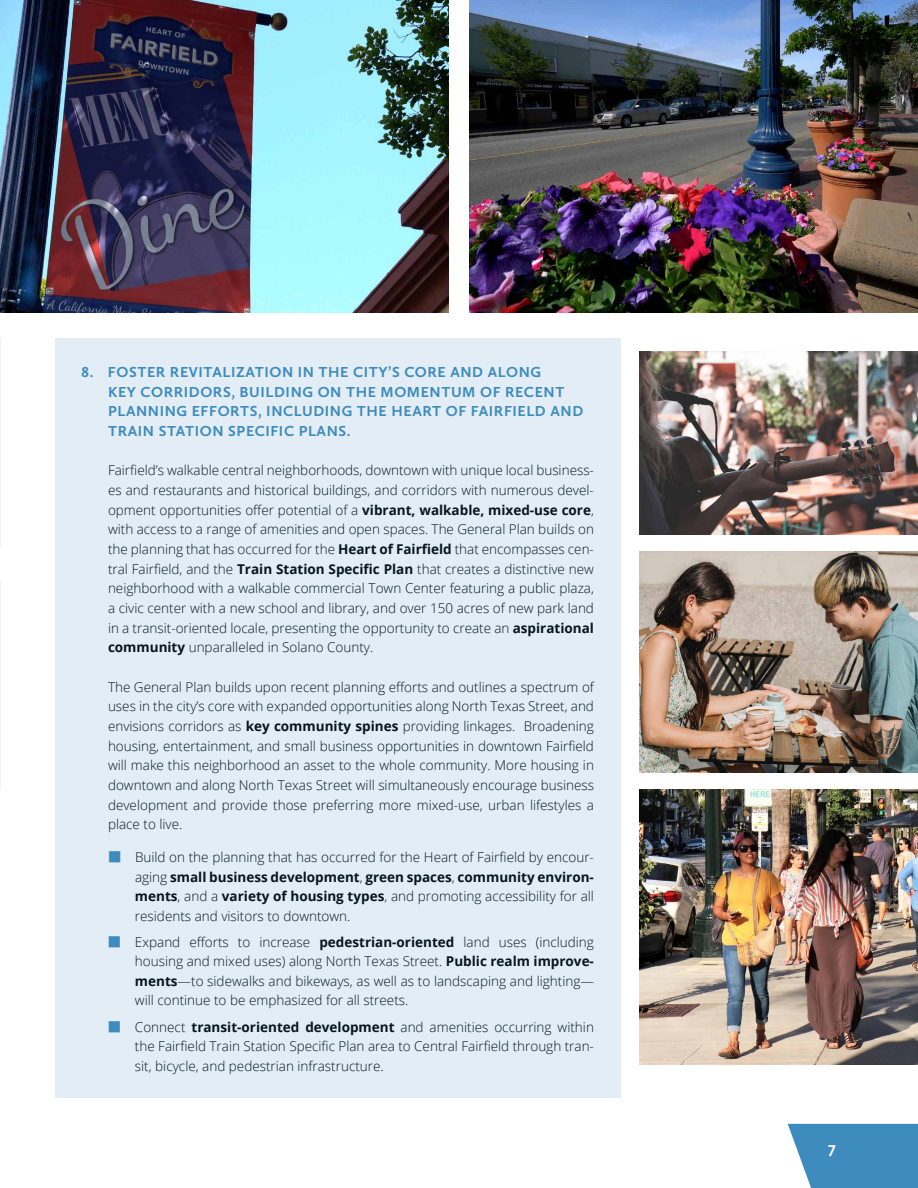
<style>
.page{position:relative;width:918px;height:1188px;background:#fff}
.page>*{position:absolute;margin:0;border:0;box-sizing:border-box;transform-origin:0 0}
.t1{font:700 16.5px "Calluna Sans";color:#fff}
.t2{font:700 15px/19.5px "Calluna Sans";letter-spacing:.04em;color:#3e8bbd}
.t3{font:300 13.5px/19.6px "Open Sans";color:#000;text-align:justify}
.s1{font-weight:700}
.s2{font-family:"Adobe Ming Std";color:#3e8bbd}
</style>
<div class="page">
<img style="left:0;top:338px;width:1px;height:210px">
<img style="left:0;top:580px;width:1px;height:210px">
<img style="left:470px;top:0;width:448px;height:312px">
<img style="left:0;top:0;width:448px;height:312px">
<img style="left:639px;top:790px;width:279px;height:275px">
<img style="left:639px;top:351px;width:279px;height:183px">
<img style="left:639px;top:552px;width:279px;height:220px">
<svg style="left:788px;top:1124px;width:130px;height:64px;background:#4f95c3"></svg>
<div style="left:55px;top:338px;width:565px;height:759px;background:#e2edf5"></div>
<p class="t2" style="left:108px;top:362px;width:477px;text-indent:-27px">8. FOSTER REVITALIZATION IN THE CITY’S CORE AND ALONG<br>KEY CORRIDORS, BUILDING ON THE MOMENTUM OF RECENT PLANNING EFFORTS, INCLUDING THE HEART OF FAIRFIELD AND TRAIN STATION SPECIFIC PLANS.</p>
<p class="t3" style="left:108px;top:460px;width:488px">Fairfield’s walkable central neighborhoods, downtown with unique local business&shy;es and restaurants and historical buildings, and corridors with numerous devel&shy;opment opportunities offer potential of a <span class="s1">vibrant, walkable, mixed-use core</span>, with access to a range of amenities and open spaces. The General Plan builds on the planning that has occurred for the <span class="s1">Heart of Fairfield</span> that encompasses cen&shy;tral Fairfield, and the <span class="s1">Train Station Specific Plan</span> that creates a distinctive new neighborhood with a walkable commercial Town Center featuring a public plaza, a civic center with a new school and library, and over 150 acres of new park land in a transit-oriented locale, presenting the opportunity to create an <span class="s1">aspirational community</span> unparalleled in Solano County.</p>
<p class="t3" style="left:108px;top:677px;width:488px">The General Plan builds upon recent planning efforts and outlines a spectrum of uses in the city’s core with expanded opportunities along North Texas Street, and envisions corridors as <span class="s1">key community spines</span> providing linkages. Broadening housing, entertainment, and small business opportunities in downtown Fairfield will make this neighborhood an asset to the whole community. More housing in downtown and along North Texas Street will simultaneously encourage business development and provide those preferring more mixed-use, urban lifestyles a place to live.</p>
<p class="t3" style="left:135px;top:847px;width:461px;text-indent:-27px"><span class="s2">■</span> Build on the planning that has occurred for the Heart of Fairfield by encour&shy;aging <span class="s1">small business development</span>, <span class="s1">green spaces</span>, <span class="s1">community environ&shy;ments</span>, and a <span class="s1">variety of housing types</span>, and promoting accessibility for all residents and visitors to downtown.</p>
<p class="t3" style="left:135px;top:932px;width:461px;text-indent:-27px"><span class="s2">■</span> Expand efforts to increase <span class="s1">pedestrian-oriented</span> land uses (including housing and mixed uses) along North Texas Street. <span class="s1">Public realm improve&shy;ments</span>—to sidewalks and bikeways, as well as to landscaping and lighting— will continue to be emphasized for all streets.</p>
<p class="t3" style="left:135px;top:1017px;width:461px;text-indent:-27px"><span class="s2">■</span> Connect <span class="s1">transit-oriented development</span> and amenities occurring within the Fairfield Train Station Specific Plan area to Central Fairfield through tran&shy;sit, bicycle, and pedestrian infrastructure.</p>
<p class="t1" style="left:828px;top:1138px;width:9px">7</p>
</div>
